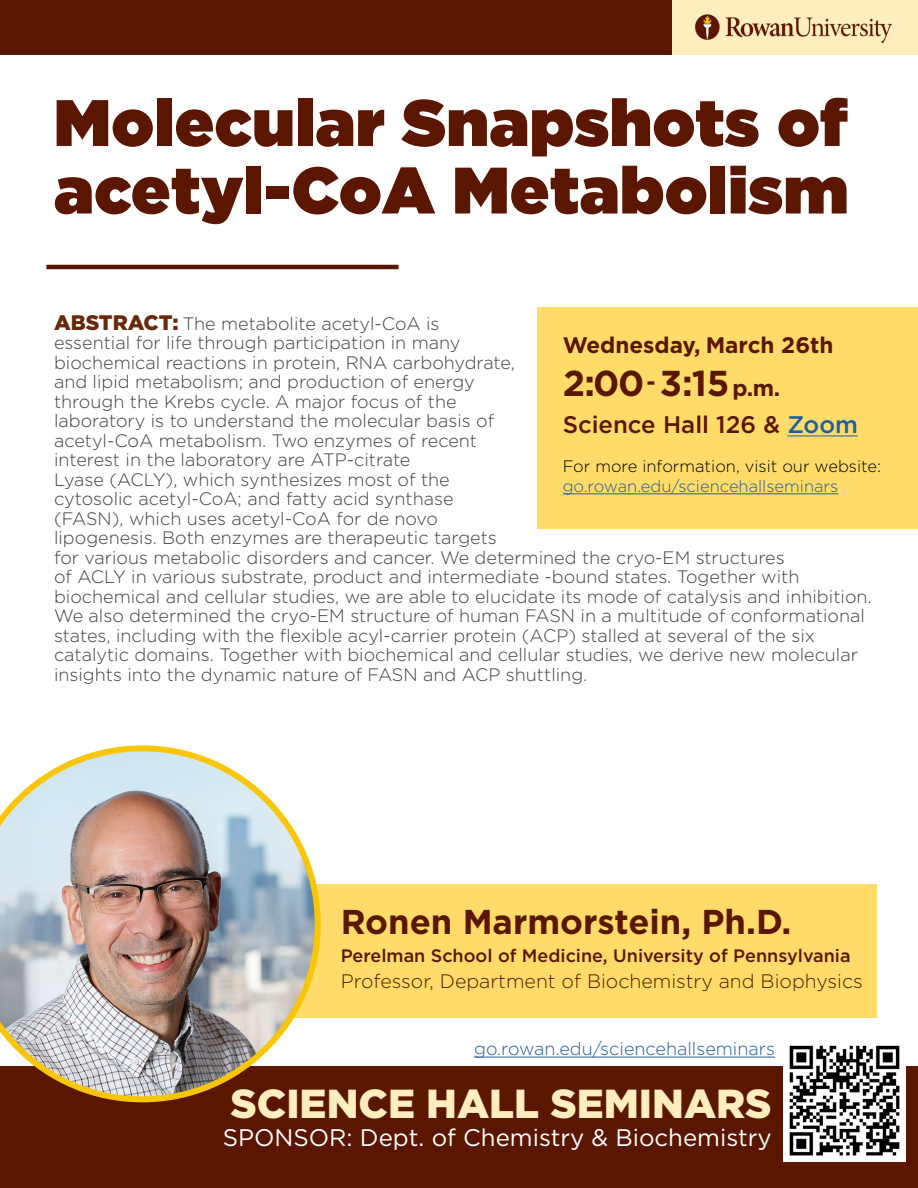
<style>
.page{position:relative;width:918px;height:1188px;background:#fff}
.page>*{position:absolute;margin:0;border:0;box-sizing:border-box;transform-origin:0 0}
.t1{font:900 65.55px/67.5px "Gotham";letter-spacing:.01em;color:#5b1600}
.t2{font:900 40.5px "Gotham";color:#ffeebd}
.t3{font:700 36px "Gotham";color:#5b1600}
.t4{font:700 34.5px "Gotham";color:#5b1600}
.t5{font:24px "Gotham";color:#fff}
.t6{font:500 24px "Gotham";color:#5b1600}
.t7{font:700 22.5px "Gotham";color:#5b1600}
.t8{font:300 19.5px "Gotham";color:#5b1600}
.t9{font:300 18px/19.5px "Gotham";color:#414042}
.t10{font:500 18px "Gotham";color:#5b1600}
.t11{font:300 18px "Gotham";color:#215e9e}
.t12{font:300 16.5px "Gotham";color:#000}
.t13{font:300 16.5px "Gotham";color:#215e9e}
.s1{font-weight:900;font-size:21px;color:#68280a}
.s2{font-size:22.5px}
.s3{color:#215e9e}
</style>
<div class="page">
<div style="left:538px;top:308px;width:380px;height:221px;background:#ffdc69"></div>
<div style="left:0;top:1066px;width:918px;height:122px;background:#5b1600"></div>
<div style="left:0;top:884px;width:877px;height:133px;background:#ffdc69"></div>
<img style="left:0;top:745px;width:321px;height:357px">
<hr style="left:474px;top:1057px;width:301px;height:1px;background:#215e9e">
<hr style="left:787px;top:436px;width:71px;height:1px;background:#215e9e">
<hr style="left:563px;top:493px;width:275px;height:1px;background:#215e9e">
<hr style="left:46px;top:265px;width:353px;height:4px;background:#5b1600">
<div style="left:0;top:0;width:672px;height:55px;background:#5b1600"></div>
<div style="left:672px;top:0;width:246px;height:55px;background:#ffeebd"></div>
<img style="left:695px;top:14px;width:198px;height:30px">
<img style="left:783px;top:1045px;width:122px;height:116px">
<h1 class="t1" style="left:54px;top:88px;width:796px">Molecular Snapshots of acetyl-CoA Metabolism</h1>
<p class="t9" style="left:54px;top:313px;width:819px"><span class="s1">ABSTRACT:</span> The metabolite acetyl-CoA is<br>essential for life through participation in many<br>biochemical reactions in protein, RNA carbohydrate,<br>and lipid metabolism; and production of energy<br>through the Krebs cycle. A major focus of the<br>laboratory is to understand the molecular basis of<br>acetyl-CoA metabolism. Two enzymes of recent<br>interest in the laboratory are ATP-citrate<br>Lyase (ACLY), which synthesizes most of the<br>cytosolic acetyl-CoA; and fatty acid synthase<br>(FASN), which uses acetyl-CoA for de novo<br>lipogenesis. Both enzymes are therapeutic targets<br>for various metabolic disorders and cancer. We determined the cryo-EM structures<br>of ACLY in various substrate, product and intermediate -bound states. Together with biochemical and cellular studies, we are able to elucidate its mode of catalysis and inhibition.<br>We also determined the cryo-EM structure of human FASN in a multitude of conformational states, including with the flexible acyl-carrier protein (ACP) stalled at several of the six catalytic domains. Together with biochemical and cellular studies, we derive new molecular insights into the dynamic nature of FASN and ACP shuttling.</p>
<p class="t7" style="left:563px;top:332px;width:272px">Wednesday, March 26th</p>
<h3 class="t3" style="left:563px;top:363px;width:219px">2:00 <sup>-</sup> 3:15 <span class="s2">p.m.</span></h3>
<h3 class="t6" style="left:563px;top:409px;width:297px">Science Hall 126 &amp; <span class="s3">Zoom</span></h3>
<p class="t12" style="left:563px;top:456px;width:320px">For more information, visit our website:</p>
<p class="t13" style="left:563px;top:476px;width:277px">go.rowan.edu/sciencehallseminars</p>
<h3 class="t4" style="left:341px;top:902px;width:452px">Ronen Marmorstein, Ph.D.</h3>
<p class="t10" style="left:341px;top:944px;width:512px">Perelman School of Medicine, University of Pennsylvania</p>
<p class="t8" style="left:341px;top:969px;width:524px">Professor, Department of Biochemistry and Biophysics</p>
<p class="t11" style="left:474px;top:1038px;width:302px">go.rowan.edu/sciencehallseminars</p>
<h2 class="t2" style="left:230px;top:1075px;width:543px">SCIENCE HALL SEMINARS</h2>
<h3 class="t5" style="left:223px;top:1125px;width:550px">SPONSOR: Dept. of Chemistry &amp; Biochemistry</h3>
</div>
